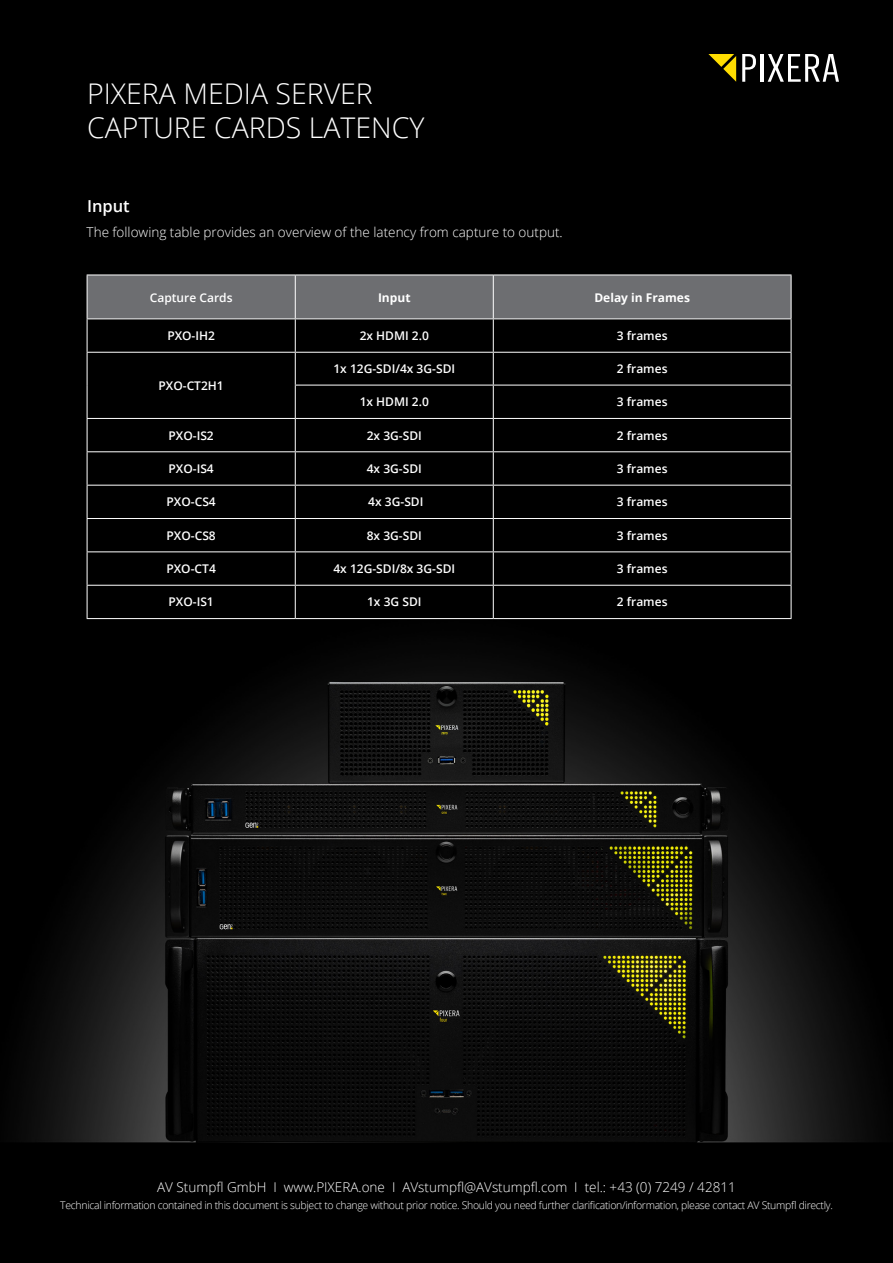
<style>
.page{position:relative;width:893px;height:1263px;background:#000}
.page>*{position:absolute;margin:0;border:0;box-sizing:border-box;transform-origin:0 0}
.t1{font:300 28.5px/34.2px "Open Sans";color:#fff}
.t2{font:600 16.5px "Open Sans";color:#fff}
.t3{font:300 13.5px "Open Sans";color:#fff}
.t4{font:600 12px "Open Sans";color:#fff}
.t5{font:700 12px "Open Sans";color:#fff}
.t6{font:300 10.5px "Open Sans";letter-spacing:-.03em;color:#fff}
</style>
<div class="page">
<img style="left:0;top:554px;width:893px;height:666px">
<svg style="left:742px;top:54px;width:14px;height:28px"></svg>
<hr style="left:760px;top:54px;width:3px;height:28px;background:#fff">
<svg style="left:768px;top:54px;width:71px;height:28px"></svg>
<svg style="left:708px;top:54px;width:28px;height:28px"></svg>
<div style="left:87px;top:250px;width:704px;height:25px;background:#000"></div>
<div style="left:88px;top:276px;width:703px;height:42px;background:#6d6e71"></div>
<div style="left:88px;top:319px;width:703px;height:299px;background:#000"></div>
<hr style="left:87px;top:275px;width:208px;height:1px;background:#fff">
<hr style="left:87px;top:275px;width:1px;height:43px;background:#fff">
<hr style="left:295px;top:275px;width:198px;height:1px;background:#fff">
<hr style="left:295px;top:275px;width:1px;height:43px;background:#fff">
<hr style="left:493px;top:275px;width:298px;height:1px;background:#fff">
<hr style="left:493px;top:275px;width:1px;height:43px;background:#fff">
<hr style="left:87px;top:318px;width:208px;height:1px;background:#fff">
<hr style="left:295px;top:318px;width:198px;height:1px;background:#fff">
<hr style="left:493px;top:318px;width:298px;height:1px;background:#fff">
<hr style="left:493px;top:352px;width:298px;height:1px;background:#fff">
<hr style="left:493px;top:385px;width:298px;height:1px;background:#fff">
<hr style="left:493px;top:418px;width:298px;height:1px;background:#fff">
<hr style="left:493px;top:451px;width:298px;height:1px;background:#fff">
<hr style="left:493px;top:485px;width:298px;height:1px;background:#fff">
<hr style="left:493px;top:518px;width:298px;height:1px;background:#fff">
<hr style="left:493px;top:551px;width:298px;height:1px;background:#fff">
<hr style="left:493px;top:585px;width:298px;height:1px;background:#fff">
<hr style="left:493px;top:618px;width:298px;height:1px;background:#fff">
<hr style="left:295px;top:319px;width:1px;height:33px;background:#fff">
<hr style="left:493px;top:319px;width:1px;height:33px;background:#fff">
<hr style="left:87px;top:352px;width:208px;height:1px;background:#fff">
<hr style="left:295px;top:352px;width:198px;height:1px;background:#fff">
<hr style="left:295px;top:353px;width:1px;height:32px;background:#fff">
<hr style="left:493px;top:353px;width:1px;height:32px;background:#fff">
<hr style="left:295px;top:385px;width:198px;height:1px;background:#fff">
<hr style="left:295px;top:385px;width:1px;height:33px;background:#fff">
<hr style="left:493px;top:385px;width:1px;height:33px;background:#fff">
<hr style="left:295px;top:418px;width:198px;height:1px;background:#fff">
<hr style="left:295px;top:419px;width:1px;height:32px;background:#fff">
<hr style="left:493px;top:419px;width:1px;height:32px;background:#fff">
<hr style="left:295px;top:451px;width:198px;height:1px;background:#fff">
<hr style="left:295px;top:452px;width:1px;height:33px;background:#fff">
<hr style="left:493px;top:452px;width:1px;height:33px;background:#fff">
<hr style="left:295px;top:485px;width:198px;height:1px;background:#fff">
<hr style="left:295px;top:486px;width:1px;height:32px;background:#fff">
<hr style="left:493px;top:486px;width:1px;height:32px;background:#fff">
<hr style="left:295px;top:518px;width:198px;height:1px;background:#fff">
<hr style="left:295px;top:519px;width:1px;height:32px;background:#fff">
<hr style="left:493px;top:519px;width:1px;height:32px;background:#fff">
<hr style="left:295px;top:551px;width:198px;height:1px;background:#fff">
<hr style="left:295px;top:552px;width:1px;height:33px;background:#fff">
<hr style="left:493px;top:552px;width:1px;height:33px;background:#fff">
<hr style="left:295px;top:585px;width:198px;height:1px;background:#fff">
<hr style="left:295px;top:586px;width:1px;height:32px;background:#fff">
<hr style="left:493px;top:586px;width:1px;height:32px;background:#fff">
<hr style="left:295px;top:618px;width:198px;height:1px;background:#fff">
<hr style="left:87px;top:319px;width:1px;height:33px;background:#fff">
<hr style="left:87px;top:353px;width:1px;height:32px;background:#fff">
<hr style="left:87px;top:385px;width:1px;height:33px;background:#fff">
<hr style="left:791px;top:275px;width:1px;height:43px;background:#fff">
<hr style="left:791px;top:319px;width:1px;height:33px;background:#fff">
<hr style="left:791px;top:353px;width:1px;height:32px;background:#fff">
<hr style="left:791px;top:385px;width:1px;height:33px;background:#fff">
<hr style="left:791px;top:419px;width:1px;height:32px;background:#fff">
<hr style="left:791px;top:452px;width:1px;height:33px;background:#fff">
<hr style="left:791px;top:486px;width:1px;height:32px;background:#fff">
<hr style="left:791px;top:519px;width:1px;height:32px;background:#fff">
<hr style="left:791px;top:552px;width:1px;height:33px;background:#fff">
<hr style="left:791px;top:586px;width:1px;height:32px;background:#fff">
<hr style="left:87px;top:418px;width:208px;height:1px;background:#fff">
<hr style="left:87px;top:419px;width:1px;height:32px;background:#fff">
<hr style="left:87px;top:451px;width:208px;height:1px;background:#fff">
<hr style="left:87px;top:452px;width:1px;height:33px;background:#fff">
<hr style="left:87px;top:485px;width:208px;height:1px;background:#fff">
<hr style="left:87px;top:486px;width:1px;height:32px;background:#fff">
<hr style="left:87px;top:518px;width:208px;height:1px;background:#fff">
<hr style="left:87px;top:519px;width:1px;height:32px;background:#fff">
<hr style="left:87px;top:551px;width:208px;height:1px;background:#fff">
<hr style="left:87px;top:552px;width:1px;height:33px;background:#fff">
<hr style="left:87px;top:585px;width:208px;height:1px;background:#fff">
<hr style="left:87px;top:586px;width:1px;height:32px;background:#fff">
<hr style="left:87px;top:618px;width:208px;height:1px;background:#fff">
<h1 class="t1" style="left:87px;top:75px;width:339px">PIXERA MEDIA SERVER<br>CAPTURE CARDS LATENCY</h1>
<h2 class="t2" style="left:87px;top:195px;width:44px">Input</h2>
<p class="t3" style="left:87px;top:223px;width:478px">The following table provides an overview of the latency from capture to output.</p>
<p class="t4" style="left:150px;top:289px;width:84px">Capture Cards</p>
<p class="t5" style="left:378px;top:289px;width:34px">Input</p>
<p class="t5" style="left:594px;top:289px;width:97px">Delay in Frames</p>
<p class="t4" style="left:167px;top:328px;width:49px">PXO-IH2</p>
<p class="t4" style="left:360px;top:328px;width:71px">2x HDMI 2.0</p>
<p class="t4" style="left:617px;top:328px;width:52px">3 frames</p>
<p class="t4" style="left:159px;top:377px;width:67px">PXO-CT2H1</p>
<p class="t4" style="left:333px;top:361px;width:123px">1x 12G-SDI/4x 3G-SDI</p>
<p class="t4" style="left:617px;top:361px;width:52px">2 frames</p>
<p class="t4" style="left:360px;top:394px;width:71px">1x HDMI 2.0</p>
<p class="t4" style="left:617px;top:394px;width:52px">3 frames</p>
<p class="t4" style="left:169px;top:427px;width:47px">PXO-IS2</p>
<p class="t4" style="left:367px;top:427px;width:57px">2x 3G-SDI</p>
<p class="t4" style="left:617px;top:427px;width:52px">2 frames</p>
<p class="t4" style="left:169px;top:460px;width:47px">PXO-IS4</p>
<p class="t4" style="left:367px;top:460px;width:57px">4x 3G-SDI</p>
<p class="t4" style="left:617px;top:460px;width:52px">3 frames</p>
<p class="t4" style="left:167px;top:494px;width:51px">PXO-CS4</p>
<p class="t4" style="left:368px;top:494px;width:57px">4x 3G-SDI</p>
<p class="t4" style="left:617px;top:494px;width:52px">3 frames</p>
<p class="t4" style="left:167px;top:527px;width:51px">PXO-CS8</p>
<p class="t4" style="left:367px;top:527px;width:57px">8x 3G-SDI</p>
<p class="t4" style="left:617px;top:527px;width:52px">3 frames</p>
<p class="t4" style="left:166px;top:560px;width:51px">PXO-CT4</p>
<p class="t4" style="left:333px;top:560px;width:123px">4x 12G-SDI/8x 3G-SDI</p>
<p class="t4" style="left:617px;top:560px;width:52px">3 frames</p>
<p class="t4" style="left:169px;top:594px;width:47px">PXO-IS1</p>
<p class="t4" style="left:367px;top:594px;width:56px">1x 3G SDI</p>
<p class="t4" style="left:617px;top:594px;width:52px">2 frames</p>
<p class="t3" style="left:157px;top:1178px;width:580px">AV Stumpfl GmbH I www.PIXERA.one I AVstumpfl@AVstumpfl.com I tel.: +43 (0) 7249 / 42811</p>
<p class="t6" style="left:60px;top:1198px;width:774px">Technical information contained in this document is subject to change without prior notice. Should you need further clarification/information, please contact AV Stumpfl directly.</p>
</div>
